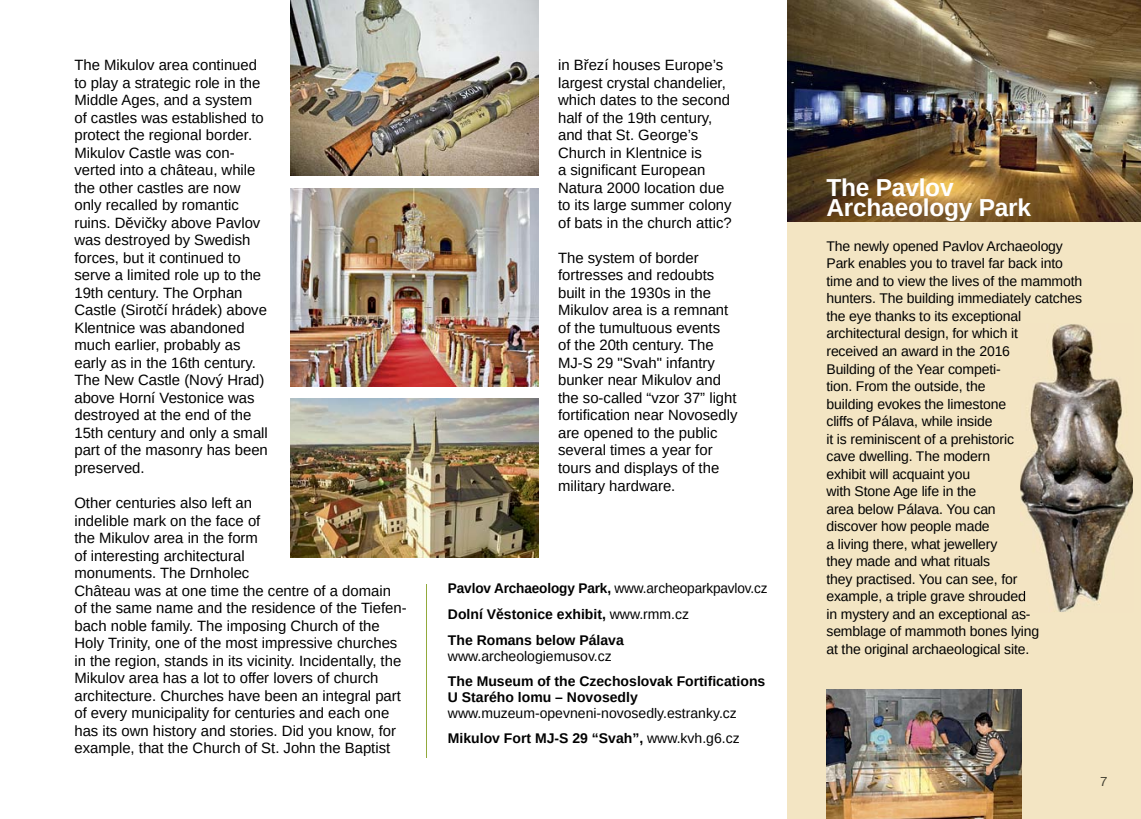
<style>
.page{position:relative;width:1141px;height:819px;background:#fff}
.page>*{position:absolute;margin:0;border:0;box-sizing:border-box;transform-origin:0 0}
.t1{font:700 24.5px/19.2px "Arimo";letter-spacing:-.01em;color:#fff}
.t2{font:14.88px/17.5px "Arimo";color:#000}
.t3{font:14px/17.5px "Arimo";letter-spacing:-.01em;color:#000}
.t4{font:700 14px/25.7px "Arimo";color:#000}
.t5{font:14px "Nimbus Sans DOT";color:#424032}
.s1{font-weight:400}
.s2{font-weight:700}
</style>
<div class="page">
<div style="left:787px;top:0;width:354px;height:819px;background:#f3e5c3"></div>
<img style="left:290px;top:189px;width:248px;height:197px">
<img style="left:787px;top:0;width:354px;height:222px">
<img style="left:826px;top:689px;width:196px;height:130px">
<img style="left:290px;top:0;width:248px;height:175px">
<img style="left:290px;top:399px;width:248px;height:158px">
<img style="left:1020px;top:324px;width:113px;height:288px">
<svg style="left:1020px;top:591px;width:10px;height:21px"></svg>
<hr style="left:426px;top:584px;width:1px;height:174px;background:#92aa3d">
<p class="t2" style="left:74px;top:57px;width:195px">The Mikulov area continued to play a strategic role in the<br>Middle Ages, and a system of castles was established to protect the regional border.<br>Mikulov Castle was con&shy;verted into a château, while the other castles are now only recalled by romantic ruins. Děvičky above Pavlov was destroyed by Swedish forces, but it continued to serve a limited role up to the<br>19th century. The Orphan<br>Castle (Sirotčí hrádek) above<br>Klentnice was abandoned much earlier, probably as early as in the 16th century.<br>The New Castle (Nový Hrad) above Horní Vestonice was destroyed at the end of the<br>15th century and only a small part of the masonry has been preserved.</p>
<p class="t2" style="left:74px;top:494px;width:334px">Other centuries also left an<br>indelible mark on the face of<br>the Mikulov area in the form<br>of interesting architectural<br>monuments. The Drnholec<br>Château was at one time the centre of a domain of the same name and the residence of the Tiefen&shy;bach noble family. The imposing Church of the Holy Trinity, one of the most impressive churches in the region, stands in its vicinity. Incidentally, the Mikulov area has a lot to offer lovers of church architecture. Churches have been an integral part of every municipality for centuries and each one has its own history and stories. Did you know, for example, that the Church of St. John the Baptist</p>
<p class="t2" style="left:558px;top:57px;width:175px">in Březí houses Europe’s largest crystal chandelier, which dates to the second half of the 19th century, and that St. George’s<br>Church in Klentnice is<br>a significant European<br>Natura 2000 location due to its large summer colony of bats in the church attic?</p>
<p class="t2" style="left:558px;top:249px;width:181px">The system of border fortresses and redoubts built in the 1930s in the<br>Mikulov area is a remnant of the tumultuous events<br>of the 20th century. The<br>MJ-S 29 "Svah" infantry bunker near Mikulov and the so-called “vzor 37” light fortification near Novosedly are opened to the public several times a year for tours and displays of the military hardware.</p>
<p class="t4" style="left:448px;top:576px;width:321px">Pavlov Archaeology Park, <span class="s1">www.archeoparkpavlov.cz<br></span>Dolní Věstonice exhibit, <span class="s1">www.rmm.cz<br></span>The Romans below Pálava</p>
<p class="t3" style="left:448px;top:647px;width:165px">www.archeologiemusov.cz</p>
<p class="t4" style="left:448px;top:673px;width:319px;line-height:15.8px">The Museum of the Czechoslovak Fortifications<br>U Starého lomu – Novosedly</p>
<p class="t3" style="left:448px;top:700px;width:293px;line-height:25.7px">www.muzeum-opevneni-novosedly.estranky.cz<br><span class="s2">Mikulov Fort MJ-S 29 “Svah”,</span> www.kvh.g6.cz</p>
<h1 class="t1" style="left:826px;top:178px;width:206px">The Pavlov<br>Archaeology Park</h1>
<p class="t3" style="left:826px;top:237px;width:257px">The newly opened Pavlov Archaeology<br>Park enables you to travel far back into time and to view the lives of the mammoth hunters. The building immediately catches the eye thanks to its exceptional architectural design, for which it<br>received an award in the 2016<br>Building of the Year competi-<br>tion. From the outside, the<br>building evokes the limestone<br>cliffs of Pálava, while inside<br>it is reminiscent of a prehistoric<br>cave dwelling. The modern<br>exhibit will acquaint you<br>with Stone Age life in the<br>area below Pálava. You can<br>discover how people made<br>a living there, what jewellery<br>they made and what rituals<br>they practised. You can see, for<br>example, a triple grave shrouded<br>in mystery and an exceptional as&shy;semblage of mammoth bones lying<br>at the original archaeological site.</p>
<p class="t5" style="left:1100px;top:773px;width:10px">7</p>
</div>
